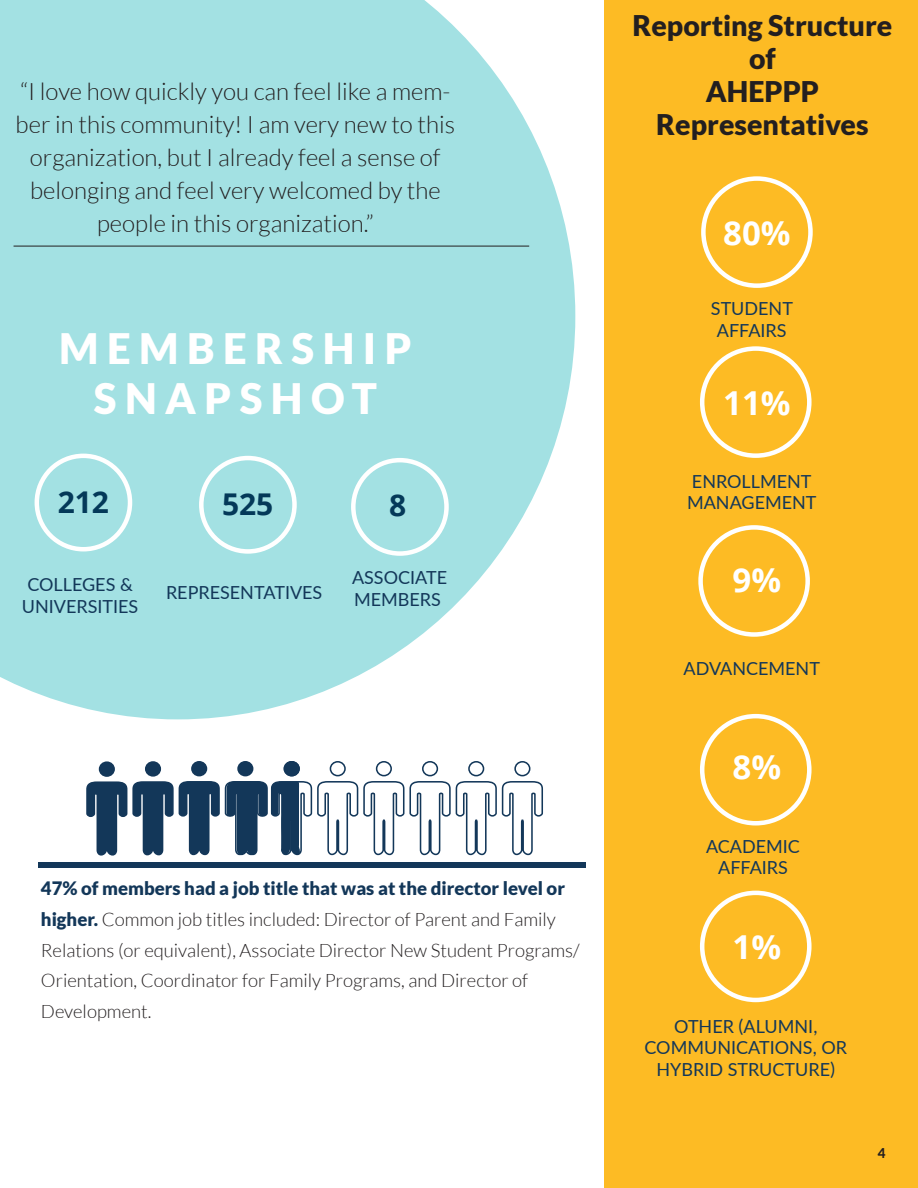
<style>
.page{position:relative;width:918px;height:1188px;background:#fff}
.page>*{position:absolute;margin:0;border:0;box-sizing:border-box;transform-origin:0 0}
.t1{font:900 42px/50.4px "Lato";letter-spacing:.2em;color:#fff;text-align:center}
.Blue_Text_-_Align_Ce{font:700 33px "Open Sans";color:#fff}
.Blue_Text_-_Align_Ce-2{font:700 30px "Open Sans";color:#043959}
.Pull_Quote_-_Bold{font:900 28.5px/33px "Lato";color:#231f20;text-align:center}
.Pull_Quote_-_Bold-2{font:300 24px/33px "Lato";color:#231f20;text-align:center}
.Statistics_-_Align_R{font:300 18.45px/30.9px "Lato";color:#231f20}
.Page_Section_Title{font:18px/21.6px "Lato";color:#133759;text-align:center}
.TOC_-_Masthead{font:800 13.5px "Lato";color:#231f20}
.s1{font-weight:900;color:#133759}
</style>
<div class="page">
<svg style="left:0;top:0;width:575px;height:719px;background:#aee4e6"></svg>
<hr style="left:14px;top:246px;width:515px;height:1px;background:#231f20">
<div style="left:605px;top:0;width:313px;height:1188px;background:#fdbb24"></div>
<div style="left:514px;top:761px;width:16px;height:15px;border:2px solid #133759;border-radius:50%"></div>
<div style="left:468px;top:761px;width:16px;height:15px;border:2px solid #133759;border-radius:50%"></div>
<div style="left:422px;top:761px;width:16px;height:15px;border:2px solid #133759;border-radius:50%"></div>
<div style="left:376px;top:761px;width:16px;height:15px;border:2px solid #133759;border-radius:50%"></div>
<div style="left:330px;top:761px;width:16px;height:15px;border:2px solid #133759;border-radius:50%"></div>
<div style="left:283px;top:761px;width:17px;height:15px;border:2px solid #133759;border-radius:50%"></div>
<div style="left:238px;top:762px;width:15px;height:14px;background:#133759;border-radius:50%"></div>
<div style="left:237px;top:761px;width:16px;height:15px;border:2px solid #133759;border-radius:50%"></div>
<div style="left:192px;top:762px;width:14px;height:14px;background:#133759;border-radius:50%"></div>
<div style="left:191px;top:761px;width:16px;height:15px;border:2px solid #133759;border-radius:50%"></div>
<div style="left:38px;top:863px;width:547px;height:5px;background:#133759"></div>
<div style="left:146px;top:762px;width:14px;height:14px;background:#133759;border-radius:50%"></div>
<div style="left:145px;top:761px;width:16px;height:16px;border:2px solid #133759;border-radius:50%"></div>
<div style="left:100px;top:762px;width:14px;height:14px;background:#133759;border-radius:50%"></div>
<div style="left:99px;top:761px;width:16px;height:16px;border:2px solid #133759;border-radius:50%"></div>
<div style="left:701px;top:176px;width:112px;height:112px;border:4px solid #fff;border-radius:50%"></div>
<div style="left:700px;top:346px;width:112px;height:112px;border:4px solid #fff;border-radius:50%"></div>
<div style="left:285px;top:762px;width:14px;height:14px;background:#133759;border-radius:50%"></div>
<div style="left:284px;top:761px;width:16px;height:15px;border:2px solid #133759;border-radius:50%"></div>
<svg style="left:86px;top:781px;width:457px;height:75px"></svg>
<div style="left:698px;top:525px;width:112px;height:112px;border:4px solid #fff;border-radius:50%"></div>
<div style="left:351px;top:458px;width:98px;height:98px;border:4px solid #fff;border-radius:50%"></div>
<div style="left:35px;top:454px;width:97px;height:97px;border:4px solid #fff;border-radius:50%"></div>
<div style="left:199px;top:456px;width:98px;height:98px;border:4px solid #fff;border-radius:50%"></div>
<div style="left:700px;top:714px;width:112px;height:112px;border:4px solid #fff;border-radius:50%"></div>
<div style="left:700px;top:891px;width:112px;height:111px;border:4px solid #fff;border-radius:50%"></div>
<p class="Pull_Quote_-_Bold-2" style="left:16px;top:75px;width:441px">“I love how quickly you can feel like a mem&shy;ber in this community! I am very new to this organization, but I already feel a sense of belonging and feel very welcomed by the people in this organization.”</p>
<h1 class="t1" style="left:59px;top:322px;width:354px">MEMBERSHIP<br>SNAPSHOT</h1>
<p class="Blue_Text_-_Align_Ce-2" style="left:58px;top:481px;width:53px">212</p>
<p class="Page_Section_Title" style="left:22px;top:573px;width:118px">COLLEGES &amp;<br>UNIVERSITIES</p>
<p class="Blue_Text_-_Align_Ce-2" style="left:222px;top:483px;width:53px">525</p>
<p class="Page_Section_Title" style="left:166px;top:581px;width:158px">REPRESENTATIVES</p>
<p class="Blue_Text_-_Align_Ce-2" style="left:389px;top:484px;width:19px">8</p>
<p class="Page_Section_Title" style="left:352px;top:566px;width:97px;text-align:left">ASSOCIATE<br>MEMBERS</p>
<p class="Statistics_-_Align_R" style="left:41px;top:873px;width:540px"><span class="s1">47% of members had a job title that was at the director level or higher.</span> Common job titles included: Director of Parent and Family Relations (or equivalent), Associate Director New Student Programs/ Orientation, Coordinator for Family Programs, and Director of Development.</p>
<p class="Pull_Quote_-_Bold" style="left:633px;top:8px;width:261px">Reporting Structure of</p>
<p class="Pull_Quote_-_Bold" style="left:706px;top:74px;width:115px">AHEPPP</p>
<p class="Pull_Quote_-_Bold" style="left:656px;top:107px;width:214px">Representatives</p>
<p class="Blue_Text_-_Align_Ce" style="left:723px;top:209px;width:69px">80%</p>
<p class="Page_Section_Title" style="left:711px;top:297px;width:84px">STUDENT<br>AFFAIRS</p>
<p class="Blue_Text_-_Align_Ce" style="left:723px;top:379px;width:69px">11%</p>
<p class="Page_Section_Title" style="left:687px;top:470px;width:131px;text-align:left">ENROLLMENT<br>MANAGEMENT</p>
<p class="Blue_Text_-_Align_Ce" style="left:733px;top:557px;width:50px">9%</p>
<p class="Page_Section_Title" style="left:684px;top:656px;width:138px">ADVANCEMENT</p>
<p class="Blue_Text_-_Align_Ce" style="left:733px;top:744px;width:50px">8%</p>
<p class="Page_Section_Title" style="left:706px;top:834px;width:95px">ACADEMIC<br>AFFAIRS</p>
<p class="Blue_Text_-_Align_Ce" style="left:733px;top:924px;width:50px">1%</p>
<p class="Page_Section_Title" style="left:645px;top:1015px;width:204px">OTHER (ALUMNI,<br>COMMUNICATIONS, OR<br>HYBRID STRUCTURE)</p>
<p class="TOC_-_Masthead" style="left:878px;top:1143px;width:9px">4</p>
</div>
